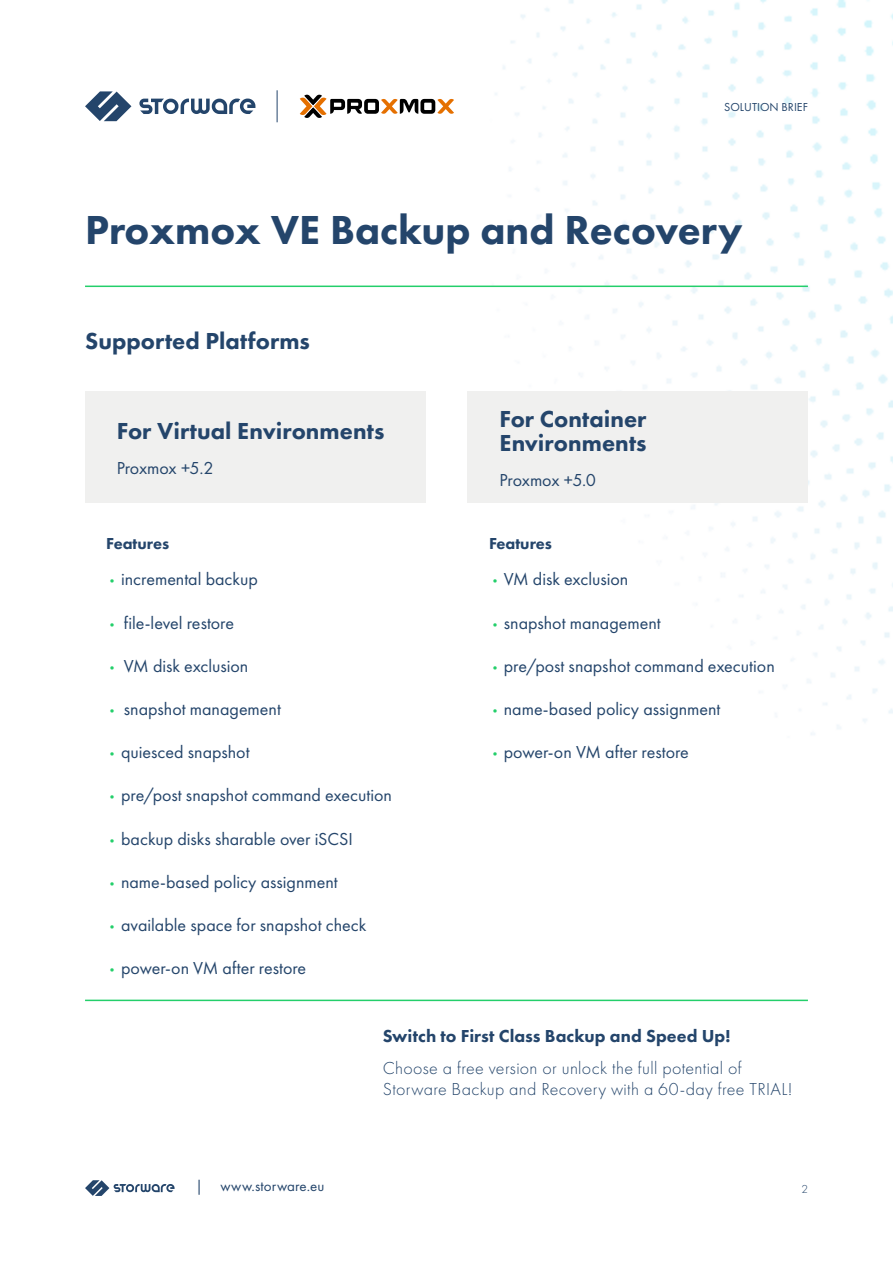
<style>
.page{position:relative;width:893px;height:1263px;background:#fff}
.page>*{position:absolute;margin:0;border:0;box-sizing:border-box;transform-origin:0 0}
.t1{font:800 42px "Futura PT";color:#24456b}
.t2{font:800 24px/24px "Futura PT";color:#24456b}
.t3{font:18px "Futura PT";color:#24456b}
.t4{font:300 18px/21.6px "Futura PT";letter-spacing:.02em;color:#24456b}
.t5{font:800 18px "Futura PT";letter-spacing:.005em;color:#24456b}
.t6{font:800 16.5px "Futura PT";color:#24456b}
.t7{font:15px "Futura PT";letter-spacing:.01em;color:#24456b}
.t8{font:12px "Futura PT";color:#24456b}
.t9{font:300 12px "Futura PT";color:#24456b}
.s1{font-size:12px;color:#24cf6b}
</style>
<div class="page">
<img style="left:85px;top:0;width:808px;height:1002px">
<svg style="left:85px;top:1180px;width:90px;height:16px"></svg>
<svg style="left:85px;top:91px;width:46px;height:30px"></svg>
<svg style="left:139px;top:99px;width:116px;height:15px"></svg>
<hr style="left:277px;top:90px;width:1px;height:32px;background:#24456b">
<hr style="left:85px;top:286px;width:723px;height:1px;background:#24cf6b">
<hr style="left:85px;top:1000px;width:723px;height:1px;background:#24cf6b">
<svg style="left:300px;top:95px;width:154px;height:23px"></svg>
<div style="left:85px;top:391px;width:340px;height:112px;background:#f0f0ef"></div>
<div style="left:468px;top:391px;width:340px;height:112px;background:#f0f0ef"></div>
<p class="t8" style="left:724px;top:100px;width:85px">SOLUTION BRIEF</p>
<h1 class="t1" style="left:85px;top:204px;width:659px">Proxmox VE Backup and Recovery</h1>
<h2 class="t2" style="left:85px;top:328px;width:226px">Supported Platforms</h2>
<h2 class="t2" style="left:117px;top:419px;width:269px">For Virtual Environments</h2>
<p class="t3" style="left:117px;top:457px;width:99px">Proxmox +5.2</p>
<h2 class="t2" style="left:499px;top:407px;width:149px">For Container<br>Environments</h2>
<p class="t3" style="left:499px;top:469px;width:98px">Proxmox +5.0</p>
<p class="t6" style="left:106px;top:533px;width:64px">Features</p>
<p class="t6" style="left:489px;top:533px;width:64px">Features</p>
<p class="t3" style="left:106px;top:569px;width:153px"><span class="s1">•</span> incremental backup</p>
<p class="t3" style="left:106px;top:612px;width:129px"><span class="s1">•</span> file-level restore</p>
<p class="t3" style="left:106px;top:655px;width:144px"><span class="s1">•</span> VM disk exclusion</p>
<p class="t3" style="left:106px;top:698px;width:176px"><span class="s1">•</span> snapshot management</p>
<p class="t3" style="left:106px;top:742px;width:145px"><span class="s1">•</span> quiesced snapshot</p>
<p class="t3" style="left:106px;top:785px;width:287px"><span class="s1">•</span> pre/post snapshot command execution</p>
<p class="t3" style="left:106px;top:828px;width:248px"><span class="s1">•</span> backup disks sharable over iSCSI</p>
<p class="t3" style="left:106px;top:871px;width:233px"><span class="s1">•</span> name-based policy assignment</p>
<p class="t3" style="left:106px;top:914px;width:262px"><span class="s1">•</span> available space for snapshot check</p>
<p class="t3" style="left:106px;top:958px;width:201px"><span class="s1">•</span> power-on VM after restore</p>
<p class="t3" style="left:489px;top:569px;width:141px"><span class="s1">•</span> VM disk exclusion</p>
<p class="t3" style="left:489px;top:612px;width:173px"><span class="s1">•</span> snapshot management</p>
<p class="t3" style="left:489px;top:655px;width:287px"><span class="s1">•</span> pre/post snapshot command execution</p>
<p class="t3" style="left:489px;top:698px;width:233px"><span class="s1">•</span> name-based policy assignment</p>
<p class="t3" style="left:489px;top:742px;width:201px"><span class="s1">•</span> power-on VM after restore</p>
<p class="t5" style="left:383px;top:1025px;width:349px">Switch to First Class Backup and Speed Up!</p>
<p class="t7" style="left:195px;top:1177px;width:131px">| www.storware.eu</p>
<p class="t4" style="left:383px;top:1057px;width:411px">Choose a free version or unlock the full potential of<br>Storware Backup and Recovery with a 60-day free TRIAL!</p>
<p class="t9" style="left:801px;top:1182px;width:8px">2</p>
</div>
